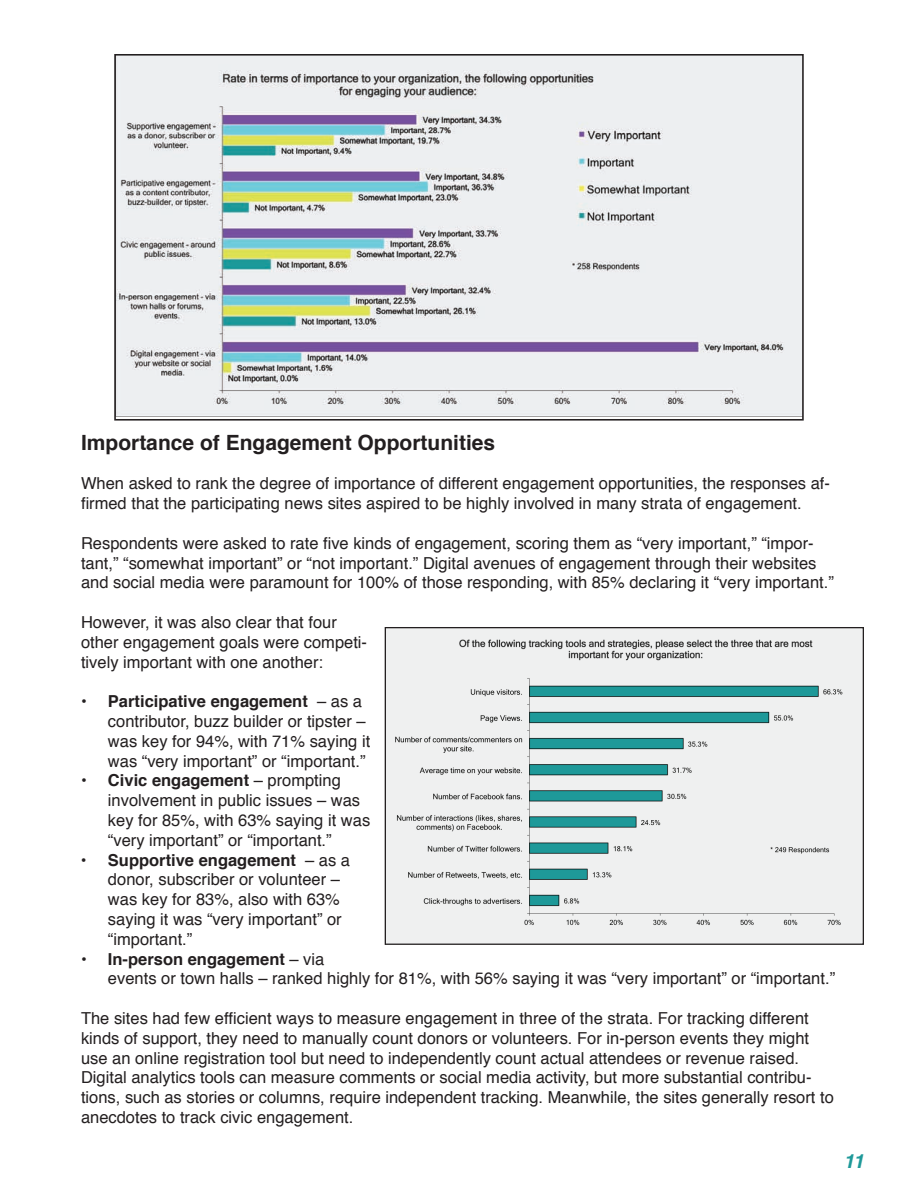
<style>
.page{position:relative;width:918px;height:1188px;background:#fff}
.page>*{position:absolute;margin:0;border:0;box-sizing:border-box;transform-origin:0 0}
.t1{font:700 21px "Helvetica";color:#231f20}
.t2{font:italic 700 19.5px "Helvetica";color:#1e9999}
.t3{font:16.5px/19.8px "Helvetica";color:#231f20}
.s1{font-weight:700}
</style>
<div class="page">
<img style="left:117px;top:57px;width:684px;height:360px">
<div style="left:114px;top:54px;width:690px;height:367px;border:2px solid #231f20"></div>
<img style="left:387px;top:629px;width:475px;height:314px">
<div style="left:385px;top:627px;width:479px;height:318px;border:1px solid #231f20"></div>
<p class="t1" style="left:81px;top:425px;width:416px">Importance of Engagement Opportunities</p>
<p class="t3" style="left:81px;top:474px;width:751px">When asked to rank the degree of importance of different engagement opportunities, the responses af&shy;firmed that the participating news sites aspired to be highly involved in many strata of engagement.</p>
<p class="t3" style="left:81px;top:534px;width:754px">Respondents were asked to rate five kinds of engagement, scoring them as “very important,” “impor&shy;tant,” “somewhat important” or “not important.” Digital avenues of engagement through their websites and social media were paramount for 100% of those responding, with 85% declaring it “very important.”</p>
<p class="t3" style="left:81px;top:613px;width:288px">However, it was also clear that four other engagement goals were competi&shy;tively important with one another:</p>
<p class="t3" style="left:108px;top:692px;width:264px;text-indent:-27px"><span class="s1">• Participative engagement</span> – as a contributor, buzz builder or tipster – was key for 94%, with 71% saying it was “very important” or “important.”</p>
<p class="t3" style="left:108px;top:771px;width:264px;text-indent:-27px"><span class="s1">• Civic engagement</span> – prompting involvement in public issues – was key for 85%, with 63% saying it was “very important” or “important.”</p>
<p class="t3" style="left:108px;top:850px;width:244px;text-indent:-27px"><span class="s1">• Supportive engagement</span> – as a donor, subscriber or volunteer – was key for 83%, also with 63% saying it was “very important” or “important.”</p>
<p class="t3" style="left:108px;top:949px;width:729px;text-indent:-27px"><span class="s1">• In-person engagement</span> – via<br>events or town halls – ranked highly for 81%, with 56% saying it was “very important” or “important.”</p>
<p class="t3" style="left:81px;top:1009px;width:754px">The sites had few efficient ways to measure engagement in three of the strata. For tracking different kinds of support, they need to manually count donors or volunteers. For in-person events they might use an online registration tool but need to independently count actual attendees or revenue raised.<br>Digital analytics tools can measure comments or social media activity, but more substantial contribu&shy;tions, such as stories or columns, require independent tracking. Meanwhile, the sites generally resort to anecdotes to track civic engagement.</p>
<p class="t2" style="left:843px;top:1145px;width:22px">11</p>
</div>
